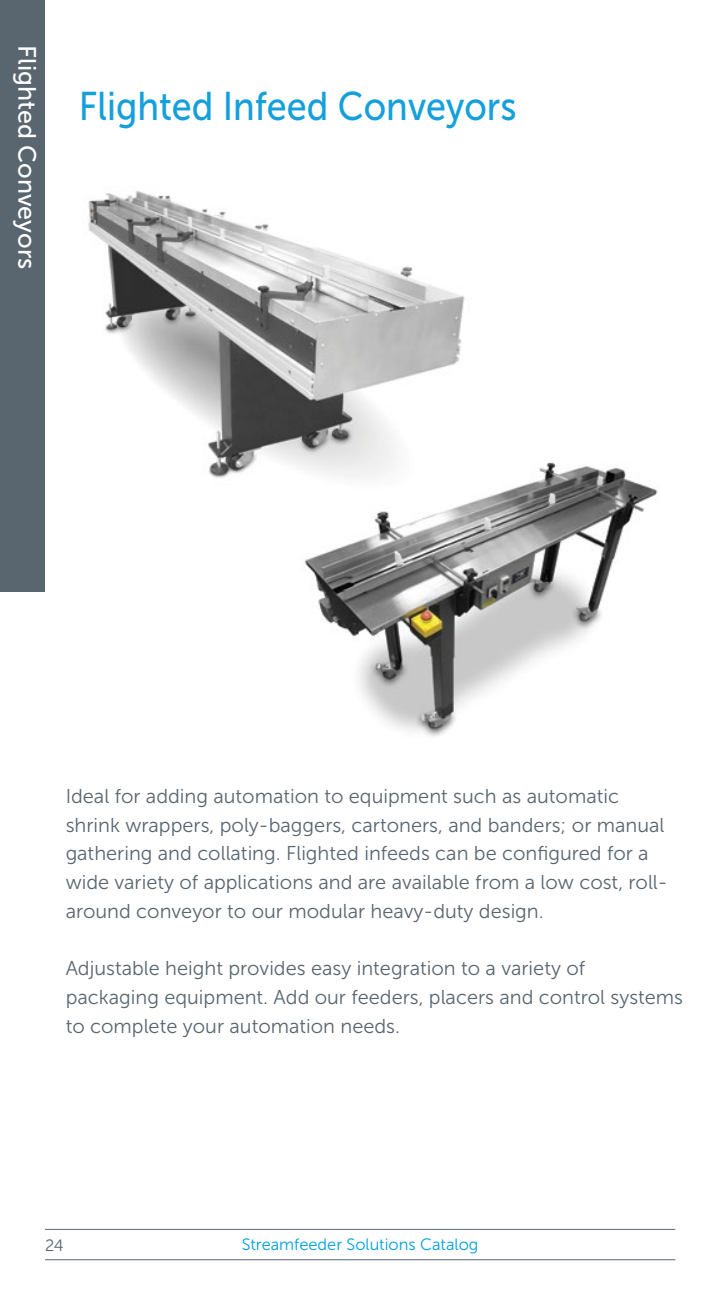
<style>
.page{position:relative;width:720px;height:1305px;background:#fff}
.page>*{position:absolute;margin:0;border:0;box-sizing:border-box;transform-origin:0 0}
.t1{font:40px "Museo Sans 500";color:#16a0db;scale:.9 1}
.t2{font:25px "Museo Sans 500";color:#fff}
.t3{font:20px/28.8px "Museo Sans 300";color:#596670}
.t4{font:16.5px "Museo Sans 300";color:#00a0dd}
.t5{font:16.5px "Museo Sans 300";color:#596670}
</style>
<div class="page">
<hr style="left:45px;top:1229px;width:630px;height:1px;background:#596670">
<hr style="left:45px;top:1259px;width:630px;height:1px;background:#596670">
<img style="left:304px;top:462px;width:354px;height:274px">
<img style="left:88px;top:190px;width:384px;height:307px">
<div style="left:0;top:0;width:45px;height:591px;background:#596670"></div>
<p class="t2" style="left:41px;top:45px;width:226px;rotate:90deg">Flighted Conveyors</p>
<h1 class="t1" style="left:79px;top:84px;width:488px">Flighted Infeed Conveyors</h1>
<p class="t3" style="left:66px;top:782px;width:604px">Ideal for adding automation to equipment such as automatic shrink wrappers, poly-baggers, cartoners, and banders; or manual gathering and collating. Flighted infeeds can be configured for a wide variety of applications and are available from a low cost, roll&shy;around conveyor to our modular heavy-duty design.</p>
<p class="t3" style="left:66px;top:954px;width:619px">Adjustable height provides easy integration to a variety of packaging equipment. Add our feeders, placers and control systems to complete your automation needs.</p>
<p class="t5" style="left:45px;top:1236px;width:20px">24</p>
<p class="t4" style="left:242px;top:1235px;width:238px">Streamfeeder Solutions Catalog</p>
</div>
